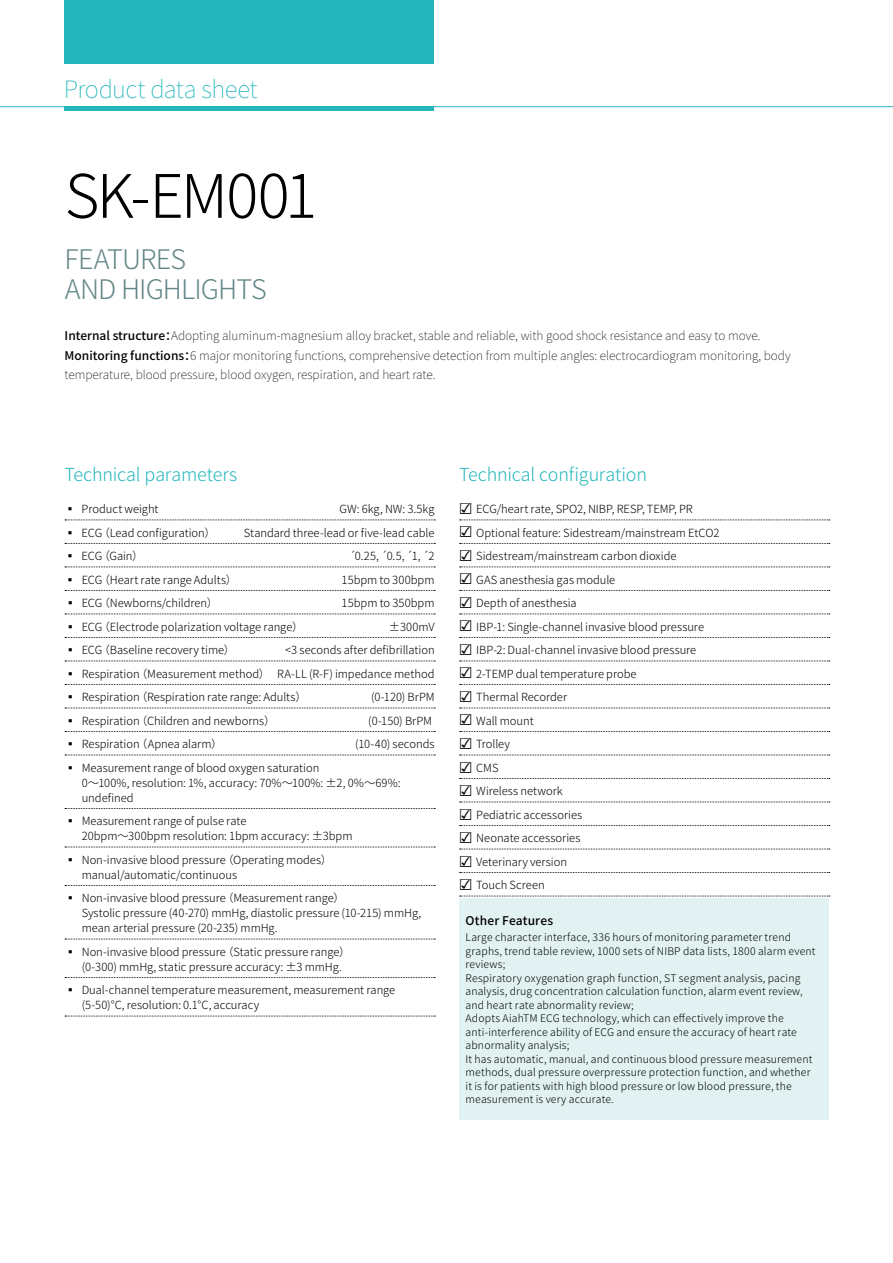
<style>
.page{position:relative;width:893px;height:1263px;background:#fff}
.page>*{position:absolute;margin:0;border:0;box-sizing:border-box;transform-origin:0 0}
.t1{font:300 60px "Noto Sans CJ Ksc";letter-spacing:-.045em;color:#000}
.t2{font:300 27px/30px "Noto Sans CJ Ksc";letter-spacing:-.035em;color:#638786}
.t3{font:100 24px "Noto Sans CJ Ksc";color:#26b7bc}
.t4{font:300 18px "Noto Sans CJ Ksc";letter-spacing:-.01em;color:#26b7bc}
.t5{font:100 12px/19.5px "Noto Sans CJ Ksc";color:#000}
.t6{font:500 12px "Noto Sans CJ Ksc";letter-spacing:.01em;color:#000}
.t7{font:300 11.25px/15px "Noto Sans CJ Ksc";color:#000}
.t8{font:300 10.5px/13.5px "Noto Sans CJ Ksc";letter-spacing:.015em;color:#000}
.s1{font-weight:500}
.s2{font-family:"Arial Unicode MS";font-weight:400;font-size:18px}
</style>
<div class="page">
<hr style="left:0;top:106px;width:893px;height:1px;background:#26b7bc">
<div style="left:64px;top:0;width:370px;height:64px;background:#26b7bc"></div>
<hr style="left:64px;top:107px;width:370px;height:4px;background:#26b7bc">
<svg style="left:65px;top:519px;width:370px;height:1px"></svg>
<svg style="left:65px;top:543px;width:370px;height:1px"></svg>
<svg style="left:65px;top:566px;width:370px;height:1px"></svg>
<svg style="left:65px;top:590px;width:370px;height:1px"></svg>
<svg style="left:65px;top:614px;width:370px;height:1px"></svg>
<svg style="left:65px;top:637px;width:370px;height:1px"></svg>
<svg style="left:65px;top:661px;width:370px;height:1px"></svg>
<svg style="left:65px;top:684px;width:370px;height:1px"></svg>
<svg style="left:65px;top:708px;width:370px;height:1px"></svg>
<svg style="left:65px;top:731px;width:370px;height:1px"></svg>
<svg style="left:65px;top:755px;width:370px;height:1px"></svg>
<svg style="left:65px;top:808px;width:370px;height:1px"></svg>
<svg style="left:65px;top:847px;width:370px;height:1px"></svg>
<svg style="left:65px;top:885px;width:370px;height:1px"></svg>
<svg style="left:65px;top:939px;width:370px;height:1px"></svg>
<svg style="left:65px;top:977px;width:370px;height:1px"></svg>
<svg style="left:65px;top:1016px;width:370px;height:1px"></svg>
<svg style="left:460px;top:519px;width:370px;height:1px"></svg>
<svg style="left:460px;top:543px;width:370px;height:1px"></svg>
<svg style="left:460px;top:566px;width:370px;height:1px"></svg>
<svg style="left:460px;top:590px;width:370px;height:1px"></svg>
<svg style="left:460px;top:614px;width:370px;height:1px"></svg>
<svg style="left:460px;top:637px;width:370px;height:1px"></svg>
<svg style="left:460px;top:661px;width:370px;height:1px"></svg>
<svg style="left:460px;top:684px;width:370px;height:1px"></svg>
<svg style="left:460px;top:708px;width:370px;height:1px"></svg>
<svg style="left:460px;top:731px;width:370px;height:1px"></svg>
<svg style="left:460px;top:755px;width:370px;height:1px"></svg>
<svg style="left:460px;top:778px;width:370px;height:1px"></svg>
<svg style="left:460px;top:802px;width:370px;height:1px"></svg>
<svg style="left:460px;top:825px;width:370px;height:1px"></svg>
<svg style="left:460px;top:849px;width:370px;height:1px"></svg>
<svg style="left:460px;top:872px;width:370px;height:1px"></svg>
<svg style="left:460px;top:896px;width:370px;height:1px"></svg>
<div style="left:459px;top:899px;width:370px;height:221px;background:#e2f2f3"></div>
<h3 class="t3" style="left:64px;top:75px;width:195px">Product data sheet</h3>
<h1 class="t1" style="left:65px;top:162px;width:254px">SK-EM001</h1>
<h2 class="t2" style="left:65px;top:245px;width:200px">Features<br>and High lights</h2>
<p class="t5" style="left:65px;top:326px;width:727px"><span class="s1">Internal structure：</span>Adopting aluminum-magnesium alloy bracket, stable and reliable, with good shock resistance and easy to move.<br><span class="s1">Monitoring functions：</span>6 major monitoring functions, comprehensive detection from multiple angles: electrocardiogram monitoring, body temperature, blood pressure, blood oxygen, respiration, and heart rate.</p>
<h3 class="t4" style="left:65px;top:464px;width:174px">Technical parameters</h3>
<p class="t7" style="left:65px;top:502px;width:95px">▪ Product weight</p>
<p class="t7" style="left:340px;top:502px;width:96px">GW: 6kg, NW: 3.5kg</p>
<p class="t7" style="left:65px;top:525px;width:153px">▪ ECG（Lead configuration）</p>
<p class="t7" style="left:244px;top:525px;width:192px">Standard three-lead or five-lead cable</p>
<p class="t7" style="left:65px;top:549px;width:80px">▪ ECG（Gain）</p>
<p class="t7" style="left:349px;top:549px;width:87px">´0.25, ´0.5, ´1, ´2</p>
<p class="t7" style="left:65px;top:572px;width:174px">▪ ECG（Heart rate range Adults）</p>
<p class="t7" style="left:341px;top:572px;width:95px">15bpm to 300bpm</p>
<p class="t7" style="left:65px;top:596px;width:155px">▪ ECG（N ewborns/children）</p>
<p class="t7" style="left:342px;top:596px;width:94px">15bpm to 350bpm</p>
<p class="t7" style="left:65px;top:619px;width:240px">▪ ECG（Electrode polarization voltage range）</p>
<p class="t7" style="left:389px;top:619px;width:47px">±300mV</p>
<p class="t7" style="left:65px;top:643px;width:172px">▪ ECG（Baseline recovery time）</p>
<p class="t7" style="left:285px;top:643px;width:151px">&lt;3 seconds after defibrillation</p>
<p class="t7" style="left:65px;top:666px;width:214px">▪ Respiration（Measurement method） RA</p>
<p class="t7" style="left:291px;top:666px;width:145px">-LL (R-F) impedance method</p>
<p class="t7" style="left:65px;top:690px;width:243px">▪ Respiration（Respiration rate range: Adults）</p>
<p class="t7" style="left:371px;top:690px;width:65px">(0-120) BrPM</p>
<p class="t7" style="left:65px;top:713px;width:212px">▪ Respiration（Children and newborns）</p>
<p class="t7" style="left:368px;top:713px;width:65px">(0-150) BrPM</p>
<p class="t7" style="left:65px;top:737px;width:159px">▪ Respiration（Apnea alarm）</p>
<p class="t7" style="left:355px;top:737px;width:81px">(10-40) seconds</p>
<p class="t7" style="left:82px;top:760px;width:320px;text-indent:-17px">▪ Measurement range of blood oxygen saturation<br>0～100%, resolution: 1%, accuracy: 70%～100%: ±2, 0%～69%: undefined</p>
<p class="t7" style="left:82px;top:814px;width:272px;text-indent:-17px">▪ Measurement range of pulse rate<br>20bpm～300bpm resolution: 1bpm accuracy: ±3bpm</p>
<p class="t7" style="left:82px;top:852px;width:252px;text-indent:-17px">▪ N on-invasive blood pressure（Operating modes）manual/automatic/continuous</p>
<p class="t7" style="left:82px;top:891px;width:341px;text-indent:-17px">▪ N on-invasive blood pressure（Measurement range）<br>Systolic pressure (40-270) mmHg, diastolic pressure (10-215) mmHg, mean arterial pressure (20-235) mmHg.</p>
<p class="t7" style="left:82px;top:944px;width:270px;text-indent:-17px">▪ N on-invasive blood pressure（Static pressure range）(0-300) mmHg, static pressure accuracy: ±3 mmHg.</p>
<p class="t7" style="left:82px;top:983px;width:315px;text-indent:-17px">▪ Dual-channel temperature measurement, measurement range (5-50)°C, resolution: 0.1°C, accuracy</p>
<h3 class="t4" style="left:459px;top:464px;width:189px">Technical configuration</h3>
<p class="t7" style="left:459px;top:502px;width:233px"><span class="s2">☑</span> ECG/heart rate, SPO2, NI BP, RESP, TEMP, PR</p>
<p class="t7" style="left:459px;top:525px;width:262px"><span class="s2">☑</span> Optional feature: Sidestream/mainstream EtCO2</p>
<p class="t7" style="left:459px;top:549px;width:219px"><span class="s2">☑</span> Sidestream/mainstream carbon dioxide</p>
<p class="t7" style="left:459px;top:572px;width:158px"><span class="s2">☑</span> GAS anesthesia gas module</p>
<p class="t7" style="left:459px;top:596px;width:119px"><span class="s2">☑</span> Depth of anesthesia</p>
<p class="t7" style="left:459px;top:619px;width:246px"><span class="s2">☑</span> I BP-1: Single-channel invasive blood pressure</p>
<p class="t7" style="left:459px;top:643px;width:239px"><span class="s2">☑</span> I BP-2: Dual-channel invasive blood pressure</p>
<p class="t7" style="left:459px;top:666px;width:179px"><span class="s2">☑</span> 2-TEMP dual temperature probe</p>
<p class="t7" style="left:459px;top:690px;width:109px"><span class="s2">☑</span> Thermal Recorder</p>
<p class="t7" style="left:459px;top:713px;width:76px"><span class="s2">☑</span> Wall mount</p>
<p class="t7" style="left:459px;top:737px;width:52px"><span class="s2">☑</span> Trolley</p>
<p class="t7" style="left:459px;top:760px;width:41px"><span class="s2">☑</span> CMS</p>
<p class="t7" style="left:459px;top:784px;width:105px"><span class="s2">☑</span> Wireless network</p>
<p class="t7" style="left:459px;top:807px;width:125px"><span class="s2">☑</span> Pediatric accessories</p>
<p class="t7" style="left:459px;top:831px;width:123px"><span class="s2">☑</span> N eonate accessories</p>
<p class="t7" style="left:459px;top:854px;width:109px"><span class="s2">☑</span> Veterinary version</p>
<p class="t7" style="left:459px;top:878px;width:87px"><span class="s2">☑</span> Touch Screen</p>
<p class="t6" style="left:466px;top:914px;width:89px">Other Features</p>
<p class="t8" style="left:466px;top:931px;width:351px">Large character interface, 336 hours of monitoring parameter trend graphs, trend table review, 1000 sets of NI BP data lists, 1800 alarm event reviews;<br>Respiratory oxygenation graph function, ST segment analysis, pacing analysis, drug concentration calculation function, alarm event review, and heart rate abnormality review;<br>Adopts AiahTM ECG technology, which can effectively improve the anti-interference ability of ECG and ensure the accuracy of heart rate abnormality analysis;<br>It has automatic, manual, and continuous blood pressure measurement methods, dual pressure overpressure protection function, and whether it is for patients with high blood pressure or low blood pressure, the measurement is very accurate.</p>
</div>
